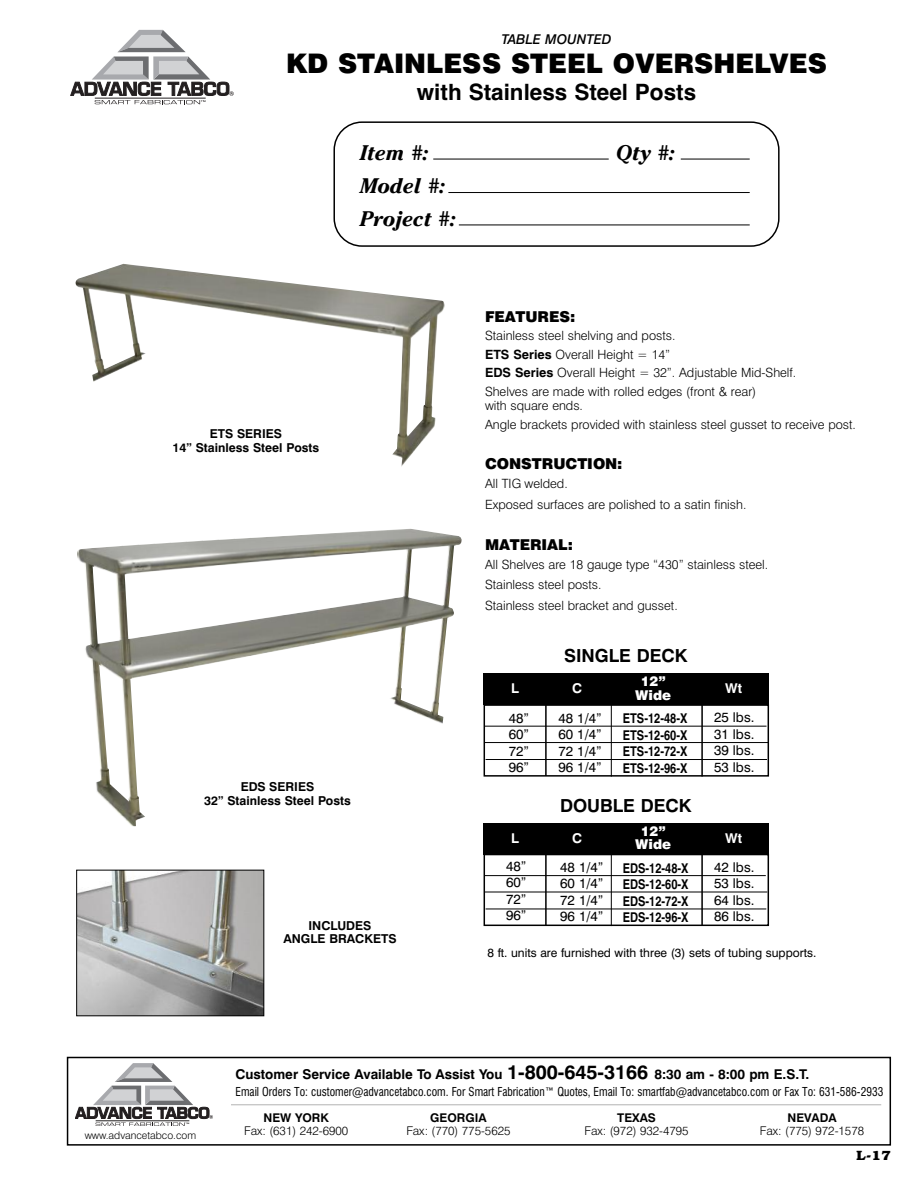
<style>
.page{position:relative;width:918px;height:1188px;background:#fff}
.page>*{position:absolute;margin:0;border:0;box-sizing:border-box;transform-origin:0 0}
.t1{font:900 27px "Swiss 721 BT";color:#000}
.t2{font:700 22.5px "Helvetica";color:#000}
.t3{font:italic 700 21px/33px "Cheltenham";color:#000}
.t4{font:700 18px "Swiss 721 BT";color:#000}
.t5{font:900 15px "Swiss 721 BT";color:#000}
.t6{font:13.5px/16.5px "Swiss 721 BT";color:#000;text-align:justify}
.t7{font:700 condensed 13.5px/16.5px "Helvetica";color:#000;text-align:justify}
.t8{font:700 13.5px "Swiss 721 BT";color:#000}
.t9{font:900 13.5px "Swiss 721 BT";color:#fff}
.t10{font:italic 500 13.5px "Swiss 721 BT";color:#000}
.t11{font:700 13.5px "Swiss 721 BT";color:#fff}
.t12{font:700 13.5px "Bookman";color:#000}
.t13{font:300 12.75px/18.6px "Swiss 721 BT";color:#000}
.t14{font:700 12.3px/13.5px "Swiss 721 BT";color:#000;text-align:center}
.t15{font:condensed 12px "Swiss 721 BT";color:#000;scale:.95 1}
.t16{font:300 12px "Swiss 721 BT";color:#000}
.t17{font:12px "Swiss 721 BT";color:#000}
.t18{font:700 12px "Swiss 721 BT";color:#000}
.t19{font:300 10.5px "Swiss 721 BT";color:#000}
.s1{font-weight:700}
.s2{font-size:19.5px}
</style>
<div class="page">
<svg style="left:333px;top:121px;width:447px;height:126px"></svg>
<hr style="left:433px;top:159px;width:176px;height:1px;background:#000">
<hr style="left:681px;top:159px;width:69px;height:1px;background:#000">
<hr style="left:448px;top:192px;width:302px;height:1px;background:#000">
<hr style="left:459px;top:225px;width:291px;height:1px;background:#000">
<div style="left:484px;top:704px;width:285px;height:73px;border:2px solid #000"></div>
<hr style="left:545px;top:694px;width:2px;height:82px;background:#000">
<hr style="left:701px;top:695px;width:2px;height:81px;background:#000">
<hr style="left:485px;top:742px;width:283px;height:1px;background:#000">
<hr style="left:486px;top:759px;width:281px;height:1px;background:#000">
<div style="left:484px;top:674px;width:285px;height:31px;background:#000"></div>
<hr style="left:485px;top:726px;width:282px;height:1px;background:#000">
<hr style="left:611px;top:690px;width:1px;height:87px;background:#000">
<svg style="left:70px;top:30px;width:164px;height:74px"></svg>
<div style="left:484px;top:854px;width:285px;height:72px;border:2px solid #000"></div>
<hr style="left:545px;top:844px;width:2px;height:81px;background:#000">
<hr style="left:701px;top:844px;width:2px;height:82px;background:#000">
<hr style="left:485px;top:892px;width:282px;height:1px;background:#000">
<hr style="left:486px;top:909px;width:280px;height:1px;background:#000">
<div style="left:484px;top:823px;width:285px;height:31px;background:#000"></div>
<hr style="left:485px;top:875px;width:281px;height:1px;background:#000">
<hr style="left:611px;top:840px;width:1px;height:86px;background:#000">
<img style="left:75px;top:264px;width:369px;height:203px">
<img style="left:77px;top:529px;width:385px;height:298px">
<div style="left:67px;top:1057px;width:824px;height:89px;border:2px solid #000"></div>
<svg style="left:75px;top:1063px;width:138px;height:63px"></svg>
<hr style="left:231px;top:1105px;width:650px;height:1px;background:#b3b3b3">
<img style="left:78px;top:872px;width:184px;height:142px">
<div style="left:76px;top:870px;width:188px;height:146px;border:1px solid #000"></div>
<p class="t10" style="left:501px;top:34px;width:112px">TABLE MOUNTED</p>
<h1 class="t1" style="left:286px;top:53px;width:542px">KD STAINLESS STEEL OVERSHELVES</h1>
<h2 class="t2" style="left:417px;top:79px;width:281px">with Stainless Steel Posts</h2>
<h3 class="t3" style="left:360px;top:138px;width:70px">Item #:</h3>
<h3 class="t3" style="left:616px;top:138px;width:60px">Qty #:</h3>
<h3 class="t3" style="left:360px;top:171px;width:97px">Model #:<br>Project #:</h3>
<p class="t14" style="left:173px;top:428px;width:148px">ETS SERIES<br>14” Stainless Steel Posts</p>
<p class="t14" style="left:204px;top:782px;width:148px">EDS SERIES<br>32” Stainless Steel Posts</p>
<p class="t5" style="left:485px;top:311px;width:92px">FEATURES:</p>
<p class="t13" style="left:485px;top:328px;width:313px">Stainless steel shelving and posts.<br><span class="s1">ETS Series</span> Overall Height = 14”<br><span class="s1">EDS Series</span> Overall Height = 32”. Adjustable Mid-Shelf.<br>Shelves are made with rolled edges (front &amp; rear)</p>
<p class="t13" style="left:485px;top:398px;width:372px">with square ends.<br>Angle brackets provided with stainless steel gusset to receive post.</p>
<p class="t5" style="left:485px;top:459px;width:139px">CONSTRUCTION:</p>
<p class="t13" style="left:485px;top:474px;width:263px;line-height:20.7px">All TIG welded.<br>Exposed surfaces are polished to a satin finish.</p>
<p class="t5" style="left:485px;top:539px;width:90px">MATERIAL:</p>
<p class="t13" style="left:485px;top:555px;width:285px;line-height:20.7px">All Shelves are 18 gauge type “430” stainless steel.<br>Stainless steel posts.<br>Stainless steel bracket and gusset.</p>
<h3 class="t4" style="left:564px;top:649px;width:125px">SINGLE DECK</h3>
<p class="t11" style="left:511px;top:684px;width:9px">L</p>
<p class="t11" style="left:572px;top:684px;width:12px">C</p>
<p class="t9" style="left:641px;top:677px;width:27px">12”</p>
<p class="t9" style="left:635px;top:690px;width:37px">Wide</p>
<p class="t11" style="left:725px;top:684px;width:18px">Wt</p>
<p class="t6" style="left:509px;top:711px;width:22px">48” 60” 72” 96”</p>
<p class="t6" style="left:714px;top:711px;width:42px">25 lbs.<br>31 lbs.<br>39 lbs.<br>53 lbs.</p>
<p class="t6" style="left:558px;top:711px;width:45px">48 1/4” 60 1/4” 72 1/4” 96 1/4”</p>
<p class="t7" style="left:623px;top:711px;width:66px">ETS-12-48-X ETS-12-60-X ETS-12-72-X ETS-12-96-X</p>
<h3 class="t4" style="left:560px;top:799px;width:133px">DOUBLE DECK</h3>
<p class="t11" style="left:511px;top:833px;width:9px">L</p>
<p class="t11" style="left:572px;top:833px;width:12px">C</p>
<p class="t9" style="left:641px;top:826px;width:27px">12”</p>
<p class="t9" style="left:635px;top:840px;width:37px">Wide</p>
<p class="t11" style="left:725px;top:833px;width:18px">Wt</p>
<p class="t14" style="left:283px;top:920px;width:115px">INCLUDES<br>ANGLE BRACKETS</p>
<p class="t6" style="left:506px;top:859px;width:22px">48” 60” 72” 96”</p>
<p class="t6" style="left:714px;top:860px;width:42px">42 lbs.<br>53 lbs.<br>64 lbs.<br>86 lbs.</p>
<p class="t6" style="left:560px;top:860px;width:45px">48 1/4” 60 1/4” 72 1/4” 96 1/4”</p>
<p class="t7" style="left:623px;top:861px;width:67px">EDS-12-48-X EDS-12-60-X EDS-12-72-X EDS-12-96-X</p>
<p class="t17" style="left:488px;top:949px;width:330px">8 ft. units are furnished with three (3) sets of tubing supports.</p>
<p class="t8" style="left:236px;top:1069px;width:575px">Customer Service Available To Assist You <span class="s2">1-800-645-3166</span> 8:30 am - 8:00 pm E.S.T.</p>
<p class="t15" style="left:236px;top:1084px;width:684px">Email Orders To: customer@advancetabco.com. For Smart Fabrication™ Quotes, Email To: smartfab@advancetabco.com or Fax To: 631-586-2933</p>
<p class="t18" style="left:264px;top:1113px;width:67px">NEW YORK</p>
<p class="t18" style="left:430px;top:1113px;width:58px">GEORGIA</p>
<p class="t18" style="left:617px;top:1113px;width:40px">TEXAS</p>
<p class="t18" style="left:788px;top:1113px;width:51px">NEVADA</p>
<p class="t19" style="left:85px;top:1131px;width:113px">www.advancetabco.com</p>
<p class="t16" style="left:244px;top:1127px;width:106px">Fax: (631) 242-6900</p>
<p class="t16" style="left:406px;top:1127px;width:106px">Fax: (770) 775-5625</p>
<p class="t16" style="left:584px;top:1127px;width:106px">Fax: (972) 932-4795</p>
<p class="t16" style="left:760px;top:1127px;width:106px">Fax: (775) 972-1578</p>
<p class="t12" style="left:856px;top:1150px;width:36px">L-17</p>
</div>
